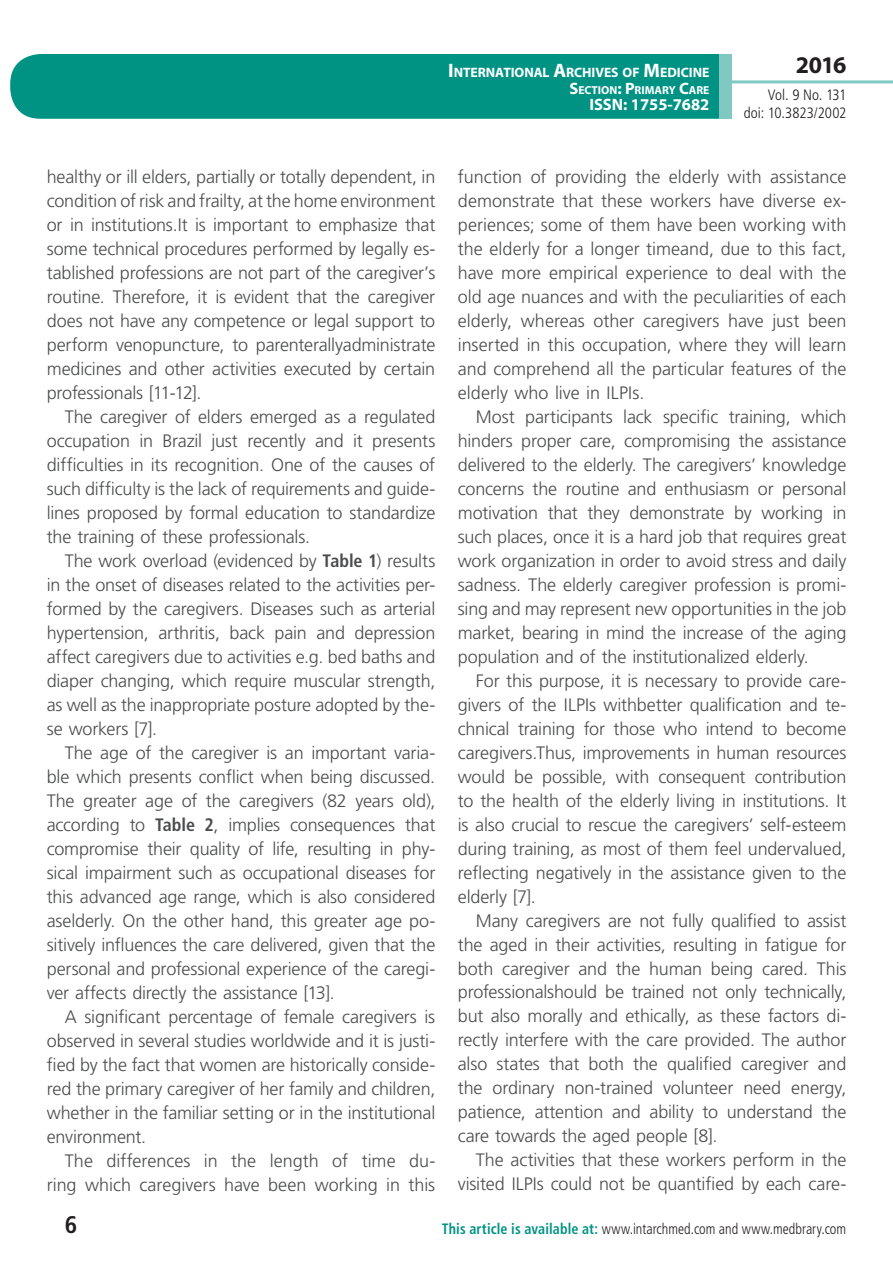
<style>
.page{position:relative;width:893px;height:1263px;background:#fff}
.page>*{position:absolute;margin:0;border:0;box-sizing:border-box;transform-origin:0 0}
.t1{font:700 24px "Myriad Pro";color:#231f20}
.t2{font:700 condensed 24px "Frutiger LT Std";color:#231f20}
.t3{font:300 18px/24px "Frutiger LT Std";letter-spacing:-.01em;color:#4b4c4d;text-align:justify}
.t4{font:700 16.5px "Myriad Pro";color:#fff}
.t5{font:300 condensed 15px "Frutiger LT Std";color:#231f20;scale:.94 1}
.t6{font:300 condensed 15px/18px "Frutiger LT Std";color:#231f20;text-align:right}
.t7{font:700 13.65px "Myriad Pro";letter-spacing:-.005em;color:#fff}
.t8{font:700 11.55px "Myriad Pro";color:#fff}
.s1{font-size:19.5px}
.s2{font-size:16.5px}
.s3{font-weight:700;font-stretch:condensed}
.s4{font-weight:700;color:#009384}
</style>
<div class="page">
<div style="left:10px;top:54px;width:775px;height:65px;background:#009384;border-radius:30px"></div>
<div style="left:732px;top:0;width:161px;height:157px;background:#fff"></div>
<hr style="left:730px;top:80px;width:163px;height:3px;background:#80c9c2">
<div style="left:719px;top:54px;width:13px;height:65px;background:#80c9c2"></div>
<p class="t7" style="left:448px;top:64px;width:263px"><span class="s1">I</span>NTERNATIONAL <span class="s1">A</span>RCHIVES OF <span class="s1">M</span>EDICINE</p>
<p class="t8" style="left:569px;top:82px;width:141px"><span class="s2">S</span>ECTION<span class="s2">: P</span>RIMARY <span class="s2">C</span>ARE</p>
<p class="t4" style="left:589px;top:94px;width:122px">ISSN: 1755-7682</p>
<h1 class="t1" style="left:796px;top:49px;width:52px">2016</h1>
<p class="t6" style="left:744px;top:86px;width:104px">Vol. 9 No. 131 doi: 10.3823/2002</p>
<p class="t3" style="left:47px;top:165px;width:390px">healthy or ill elders, partially or totally dependent, in condition of risk and frailty, at the home environment or in institutions.It is important to emphasize that some technical procedures performed by legally es&shy;tablished professions are not part of the caregiver’s routine. Therefore, it is evident that the caregiver does not have any competence or legal support to perform venopuncture, to parenterallyadministrate medicines and other activities executed by certain professionals [11-12].</p>
<p class="t3" style="left:47px;top:405px;width:390px;text-indent:18px">The caregiver of elders emerged as a regulated occupation in Brazil just recently and it presents difficulties in its recognition. One of the causes of such difficulty is the lack of requirements and guide&shy;lines proposed by formal education to standardize the training of these professionals.</p>
<p class="t3" style="left:47px;top:549px;width:390px;text-indent:18px">The work overload (evidenced by <span class="s3">Table 1</span>) results in the onset of diseases related to the activities per&shy;formed by the caregivers. Diseases such as arterial hypertension, arthritis, back pain and depression affect caregivers due to activities e.g. bed baths and diaper changing, which require muscular strength, as well as the inappropriate posture adopted by the&shy;se workers [7].</p>
<p class="t3" style="left:47px;top:741px;width:390px;text-indent:18px">The age of the caregiver is an important varia&shy;ble which presents conflict when being discussed.<br>The greater age of the caregivers (82 years old), according to <span class="s3">Table 2</span>, implies consequences that compromise their quality of life, resulting in phy&shy;sical impairment such as occupational diseases for this advanced age range, which is also considered aselderly. On the other hand, this greater age po&shy;sitively influences the care delivered, given that the personal and professional experience of the caregi&shy;ver affects directly the assistance [13].</p>
<p class="t3" style="left:47px;top:1005px;width:390px;text-indent:18px">A significant percentage of female caregivers is observed in several studies worldwide and it is justi&shy;fied by the fact that women are historically conside&shy;red the primary caregiver of her family and children, whether in the familiar setting or in the institutional environment.</p>
<p class="t3" style="left:47px;top:1149px;width:390px;text-align:right">The differences in the length of time du&shy;ring which caregivers have been working in this</p>
<p class="t3" style="left:458px;top:165px;width:390px">function of providing the elderly with assistance demonstrate that these workers have diverse ex&shy;periences; some of them have been working with the elderly for a longer timeand, due to this fact, have more empirical experience to deal with the old age nuances and with the peculiarities of each elderly, whereas other caregivers have just been inserted in this occupation, where they will learn and comprehend all the particular features of the elderly who live in ILPIs.</p>
<p class="t3" style="left:458px;top:405px;width:390px;text-indent:18px">Most participants lack specific training, which hinders proper care, compromising the assistance delivered to the elderly. The caregivers’ knowledge concerns the routine and enthusiasm or personal motivation that they demonstrate by working in such places, once it is a hard job that requires great work organization in order to avoid stress and daily sadness. The elderly caregiver profession is promi&shy;sing and may represent new opportunities in the job market, bearing in mind the increase of the aging population and of the institutionalized elderly.</p>
<p class="t3" style="left:458px;top:668px;width:390px;text-indent:18px">For this purpose, it is necessary to provide care&shy;givers of the ILPIs withbetter qualification and te&shy;chnical training for those who intend to become caregivers.Thus, improvements in human resources would be possible, with consequent contribution to the health of the elderly living in institutions. It is also crucial to rescue the caregivers’ self-esteem during training, as most of them feel undervalued, reflecting negatively in the assistance given to the elderly [7].</p>
<p class="t3" style="left:458px;top:908px;width:390px;text-indent:18px">Many caregivers are not fully qualified to assist the aged in their activities, resulting in fatigue for both caregiver and the human being cared. This professionalshould be trained not only technically, but also morally and ethically, as these factors di&shy;rectly interfere with the care provided. The author also states that both the qualified caregiver and the ordinary non-trained volunteer need energy, patience, attention and ability to understand the care towards the aged people [8].</p>
<p class="t3" style="left:458px;top:1148px;width:390px;text-align:right">The activities that these workers perform in the visited ILPIs could not be quantified by each care-</p>
<h1 class="t2" style="left:65px;top:1210px;width:14px">6</h1>
<p class="t5" style="left:442px;top:1220px;width:432px"><span class="s4">This article is available at:</span> www.intarchmed.com and www.medbrary.com</p>
</div>
